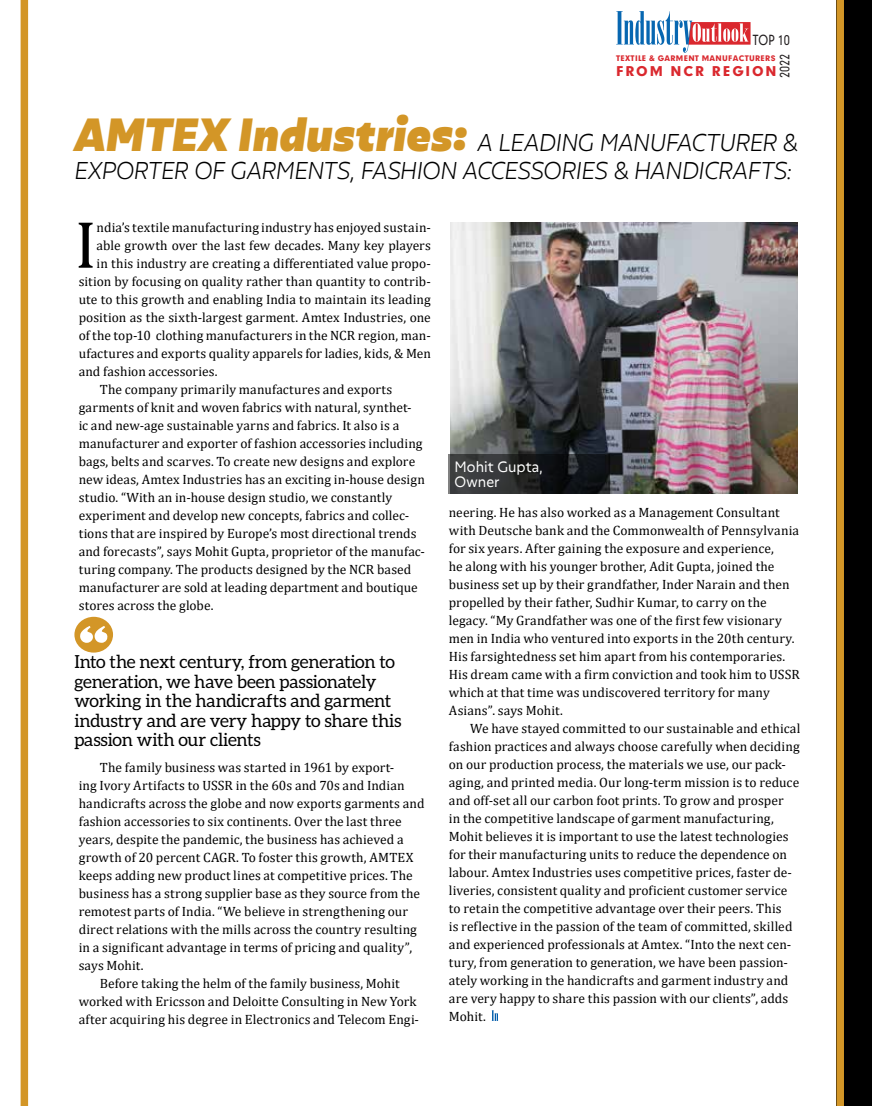
<style>
.page{position:relative;width:872px;height:1106px;background:#fff}
.page>*{position:absolute;margin:0;border:0;box-sizing:border-box;transform-origin:0 0}
.tickets_body{font:67.5px "Cambria";color:#000}
.tickets_body-2{font:italic 300 24.3px/27.9px "Olivetta";letter-spacing:-.015em;color:#000}
.tickets_body-3{font:18px/19.5px "Aleo";letter-spacing:-.01em;color:#000}
.tickets_body-4{font:15px "Olivetta";letter-spacing:.005em;color:#fff}
.tickets_body-5{font:13.5px/18px "Cambria";letter-spacing:.005em;color:#000}
.t1{font:13.35px "Geometrix";color:#231f20;scale:.83 1}
.t2{font:900 12.9px "Geometrix";letter-spacing:.14em;color:#da282e}
.t3{font:12.9px "Geometrix";color:#231f20;scale:.84 1}
.t4{font:900 7.35px "Geometrix";letter-spacing:.04em;color:#da282e}
.s1{font-weight:900;font-size:46.5px;color:#d39627}
</style>
<div class="page">
<svg style="left:491px;top:1010px;width:7px;height:10px"></svg>
<div style="left:836px;top:0;width:36px;height:1106px;background:#000"></div>
<div style="left:21px;top:0;width:7px;height:1106px;background:#d39627"></div>
<div style="left:836px;top:0;width:8px;height:1106px;background:#d39627"></div>
<svg style="left:616px;top:11px;width:134px;height:42px"></svg>
<svg style="left:74px;top:617px;width:39px;height:35px"></svg>
<img style="left:451px;top:222px;width:346px;height:271px">
<svg style="left:448px;top:454px;width:162px;height:39px;background:#232527"></svg>
<p class="t1" style="left:753px;top:31px;width:46px">TOP 10</p>
<p class="t4" style="left:616px;top:53px;width:161px">TEXTILE &amp; GARMENT MANUFACTURERS</p>
<p class="t2" style="left:616px;top:62px;width:162px">FROM NCR REGION</p>
<p class="t3" style="left:776px;top:78px;width:30px;rotate:-90deg">2022</p>
<p class="tickets_body-2" style="left:74px;top:128px;width:724px"><span class="s1">AMTEX Industries:</span> A LEADING MANUFACTURER &amp;<br>EXPORTER OF GARMENTS, FASHION ACCESSORIES &amp; HANDICRAFTS:</p>
<p class="tickets_body" style="left:75px;top:205px;width:23px">I</p>
<p class="tickets_body-5" style="left:97px;top:218px;width:336px">ndia’s textile manufacturing industry has enjoyed sustain-</p>
<p class="tickets_body-5" style="left:97px;top:236px;width:336px">able growth over the last few decades. Many key players</p>
<p class="tickets_body-5" style="left:97px;top:254px;width:336px">in this industry are creating a differentiated value propo-</p>
<p class="tickets_body-5" style="left:79px;top:272px;width:354px">sition by focusing on quality rather than quantity to contrib-</p>
<p class="tickets_body-5" style="left:79px;top:290px;width:354px">ute to this growth and enabling India to maintain its leading</p>
<p class="tickets_body-5" style="left:79px;top:308px;width:353px">position as the sixth-largest garment. Amtex Industries, one</p>
<p class="tickets_body-5" style="left:79px;top:326px;width:354px">of the top-10 clothing manufacturers in the NCR region, man-</p>
<p class="tickets_body-5" style="left:79px;top:344px;width:354px">ufactures and exports quality apparels for ladies, kids, &amp; Men</p>
<p class="tickets_body-5" style="left:79px;top:362px;width:140px">and fashion accessories.</p>
<p class="tickets_body-5" style="left:79px;top:380px;width:348px;text-indent:21px">The company primarily manufactures and exports garments of knit and woven fabrics with natural, synthet-<br>ic and new-age sustainable yarns and fabrics. It also is a manufacturer and exporter of fashion accessories including bags, belts and scarves. To create new designs and explore new ideas, Amtex Industries has an exciting in-house design studio. “With an in-house design studio, we constantly experiment and develop new concepts, fabrics and collec&shy;tions that are inspired by Europe’s most directional trends and forecasts”, says Mohit Gupta, proprietor of the manufac&shy;turing company. The products designed by the NCR based manufacturer are sold at leading department and boutique stores across the globe.</p>
<p class="tickets_body-3" style="left:74px;top:652px;width:329px">Into the next century, from generation to generation, we have been passionately working in the handicrafts and garment industry and are very happy to share this passion with our clients</p>
<p class="tickets_body-5" style="left:79px;top:758px;width:347px;text-indent:21px">The family business was started in 1961 by export-<br>ing Ivory Artifacts to USSR in the 60s and 70s and Indian handicrafts across the globe and now exports garments and fashion accessories to six continents. Over the last three years, despite the pandemic, the business has achieved a growth of 20 percent CAGR. To foster this growth, AMTEX keeps adding new product lines at competitive prices. The business has a strong supplier base as they source from the remotest parts of India. “We believe in strengthening our direct relations with the mills across the country resulting in a significant advantage in terms of pricing and quality”, says Mohit.</p>
<p class="tickets_body-5" style="left:79px;top:974px;width:342px;text-align:center">Before taking the helm of the family business, Mohit worked with Ericsson and Deloitte Consulting in New York after acquiring his degree in Electronics and Telecom Engi-</p>
<p class="tickets_body-4" style="left:454px;top:457px;width:90px">Mohit Gupta,</p>
<p class="tickets_body-4" style="left:454px;top:472px;width:47px">Owner</p>
<p class="tickets_body-5" style="left:449px;top:503px;width:352px">neering. He has also worked as a Management Consultant with Deutsche bank and the Commonwealth of Pennsylvania for six years. After gaining the exposure and experience,<br>he along with his younger brother, Adit Gupta, joined the business set up by their grandfather, Inder Narain and then propelled by their father, Sudhir Kumar, to carry on the legacy. “My Grandfather was one of the first few visionary men in India who ventured into exports in the 20th century.<br>His farsightedness set him apart from his contemporaries.<br>His dream came with a firm conviction and took him to USSR which at that time was undiscovered territory for many Asians”. says Mohit.</p>
<p class="tickets_body-5" style="left:449px;top:719px;width:353px;text-indent:21px">We have stayed committed to our sustainable and ethical fashion practices and always choose carefully when deciding on our production process, the materials we use, our pack&shy;aging, and printed media. Our long-term mission is to reduce and off-set all our carbon foot prints. To grow and prosper<br>in the competitive landscape of garment manufacturing, Mohit believes it is important to use the latest technologies for their manufacturing units to reduce the dependence on labour. Amtex Industries uses competitive prices, faster de&shy;liveries, consistent quality and proficient customer service to retain the competitive advantage over their peers. This<br>is reflective in the passion of the team of committed, skilled and experienced professionals at Amtex. “Into the next cen&shy;tury, from generation to generation, we have been passion&shy;ately working in the handicrafts and garment industry and are very happy to share this passion with our clients”, adds Mohit.</p>
</div>
